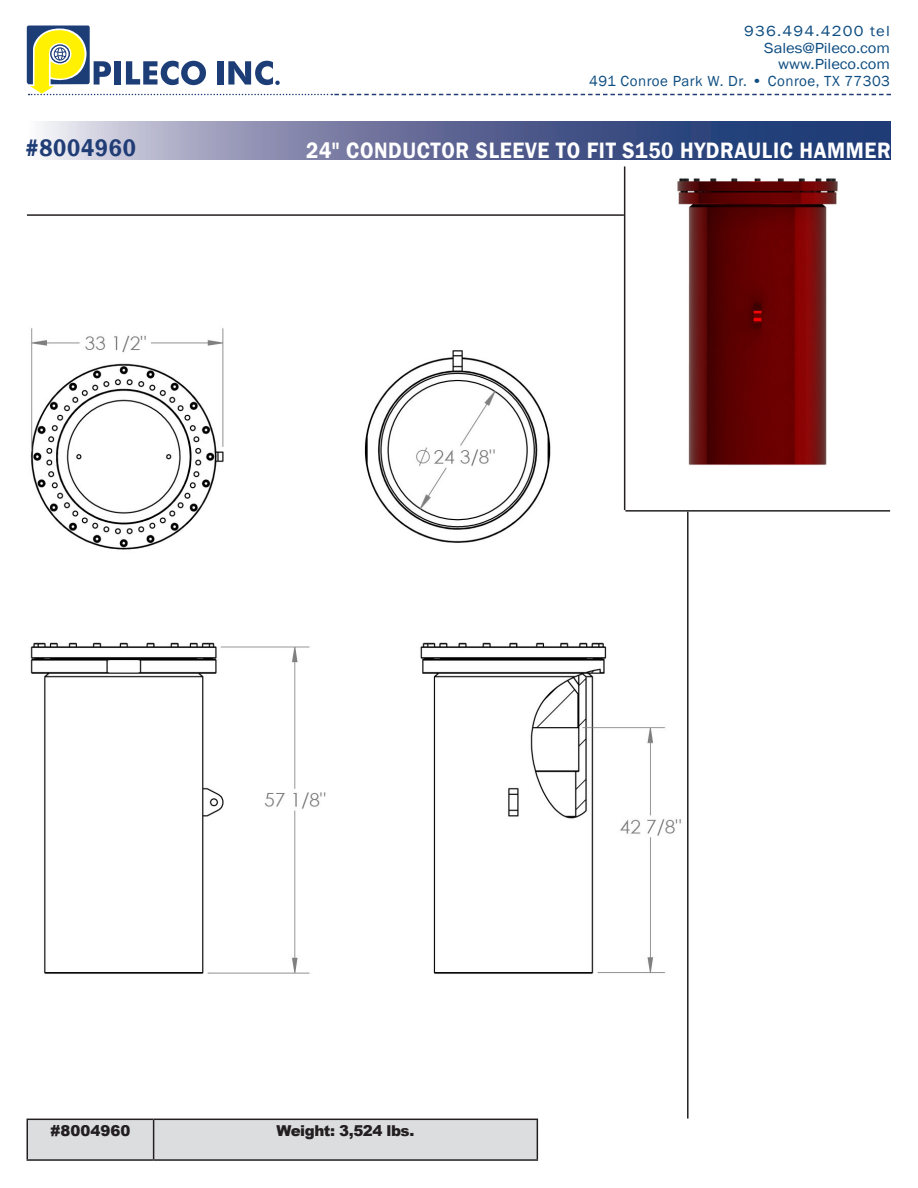
<style>
.page{position:relative;width:918px;height:1188px;background:#fff}
.page>*{position:absolute;margin:0;border:0;box-sizing:border-box;transform-origin:0 0}
.t1{font:600 24.6px "Franklin Gothic";letter-spacing:.03em;color:#203d76;scale:.92 1}
.t2{font:600 22.95px "Franklin Gothic";letter-spacing:.03em;color:#fff;scale:.92 1}
.t3{font:15px/16.5px "Franklin Gothic";letter-spacing:.03em;color:#0e4d81;text-align:right;scale:1.11 1}
.t4{font:900 15px "Arial";letter-spacing:-.03em;color:#231f20}
.t5{font:900 15px "Arial";color:#231f20}
</style>
<div class="page">
<img style="left:30px;top:277px;width:651px;height:697px">
<svg style="left:43px;top:121px;width:847px;height:39px;background:#66729c"></svg>
<hr style="left:625px;top:510px;width:265px;height:2px;background:#231f20">
<hr style="left:624px;top:166px;width:1px;height:344px;background:#231f20">
<hr style="left:27px;top:214px;width:597px;height:2px;background:#231f20">
<hr style="left:687px;top:512px;width:2px;height:607px;background:#231f20">
<svg style="left:27px;top:26px;width:864px;height:69px"></svg>
<img style="left:675px;top:178px;width:163px;height:290px">
<div style="left:28px;top:1120px;width:509px;height:39px;background:#dcdddf"></div>
<hr style="left:27px;top:1119px;width:127px;height:1px;background:#231f20">
<hr style="left:27px;top:1120px;width:1px;height:39px;background:#231f20">
<hr style="left:154px;top:1119px;width:384px;height:1px;background:#231f20">
<hr style="left:153px;top:1120px;width:1px;height:39px;background:#231f20">
<hr style="left:537px;top:1120px;width:1px;height:39px;background:#231f20">
<hr style="left:27px;top:1159px;width:127px;height:2px;background:#231f20">
<hr style="left:154px;top:1159px;width:384px;height:2px;background:#231f20">
<p class="t3" style="left:589px;top:23px;width:273px">936.494.4200 tel<br>Sales@Pileco.com<br>www.Pileco.com<br>491 Conroe Park W. Dr. • Conroe, TX 77303</p>
<p class="t1" style="left:26px;top:133px;width:121px">#8004960</p>
<p class="t2" style="left:306px;top:136px;width:637px">24" CONDUCTOR SLEEVE TO FIT S150 HYDRAULIC HAMMER</p>
<p class="t5" style="left:50px;top:1120px;width:81px">#8004960</p>
<p class="t4" style="left:277px;top:1120px;width:139px">Weight: 3,524 lbs.</p>
</div>
